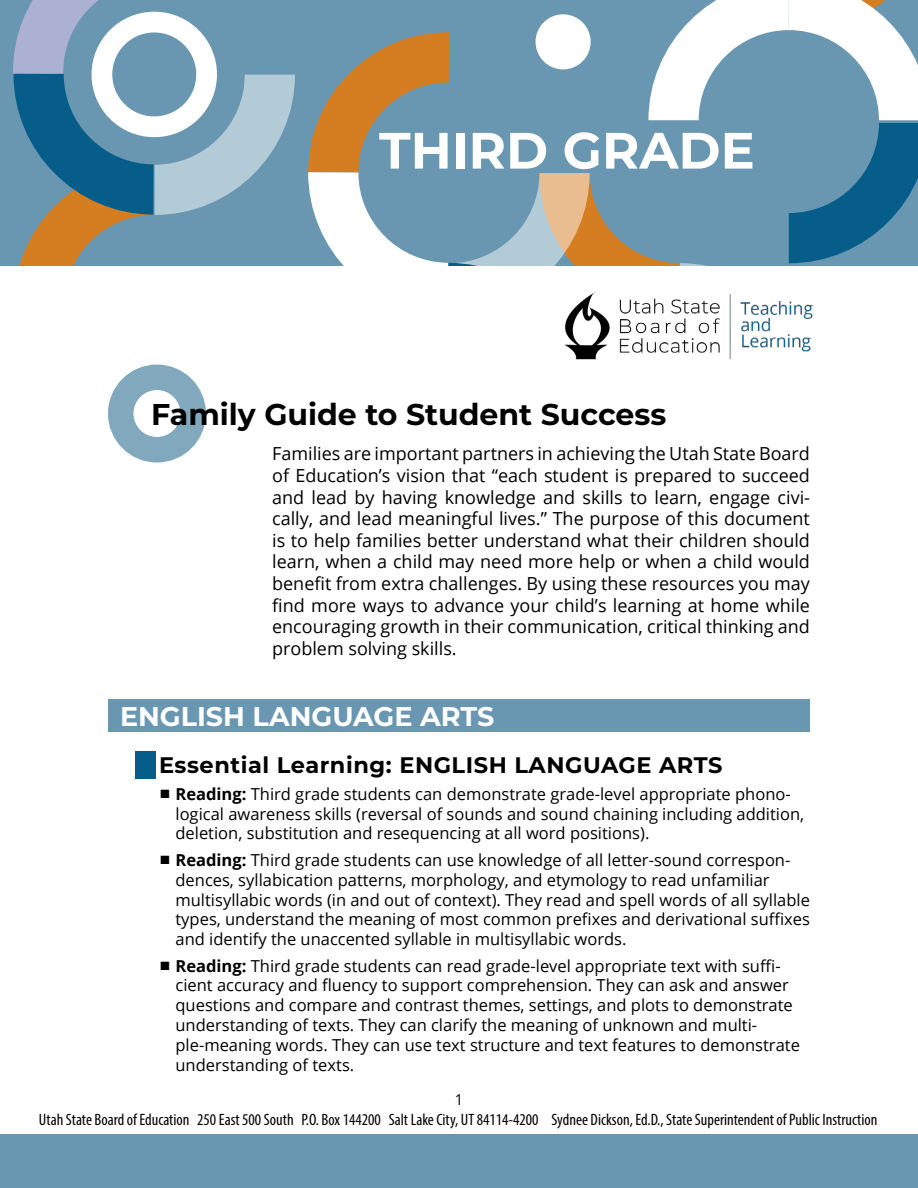
<style>
.page{position:relative;width:918px;height:1188px;background:#fff}
.page>*{position:absolute;margin:0;border:0;box-sizing:border-box;transform-origin:0 0}
.H1_GradeLevel{font:700 51px "Montserrat";color:#fff}
.H__famguide{font:700 30px "Montserrat";color:#000}
.H2_subjectAreas{font:700 27px "Montserrat";color:#fff}
.H3_BlockEsLrning{font:700 22.5px "Montserrat";letter-spacing:.025em;color:#000}
.IntroText{font:18px/21.6px "Open Sans";color:#000;text-align:justify}
.t1{font:16.5px/19.8px "Open Sans";color:#000}
.usbe_blurb{font:condensed 16.5px "Myriad Pro";color:#000}
.page{font:15px "Open Sans";color:#000}
.s1{font-weight:700}
</style>
<div class="page">
<div style="left:0;top:0;width:918px;height:266px;background:#6997b1"></div>
<svg style="left:308px;top:0;width:610px;height:266px"></svg>
<div style="left:536px;top:14px;width:55px;height:55px;background:#fff;border-radius:50%"></div>
<svg style="left:13px;top:0;width:282px;height:266px"></svg>
<div style="left:0;top:1134px;width:918px;height:54px;background:#6997b1"></div>
<div style="left:108px;top:699px;width:702px;height:33px;background:#6997b1"></div>
<div style="left:135px;top:751px;width:20px;height:28px;background:#065d89"></div>
<div style="left:108px;top:365px;width:98px;height:97px;border:25px solid #81a8bd;border-radius:50%"></div>
<img style="left:565px;top:292px;width:248px;height:68px">
<h1 class="H1_GradeLevel" style="left:379px;top:114px;width:377px">THIRD GRADE</h1>
<p class="H__famguide" style="left:151px;top:393px;width:517px">Family Guide to Student Success</p>
<p class="IntroText" style="left:272px;top:443px;width:539px">Families are important partners in achieving the Utah State Board of Education’s vision that “each student is prepared to succeed and lead by having knowledge and skills to learn, engage civi&shy;cally, and lead meaningful lives.” The purpose of this document is to help families better understand what their children should learn, when a child may need more help or when a child would benefit from extra challenges. By using these resources you may find more ways to advance your child’s learning at home while encouraging growth in their communication, critical thinking and problem solving skills.</p>
<h2 class="H2_subjectAreas" style="left:120px;top:697px;width:376px">ENGLISH LANGUAGE ARTS</h2>
<h3 class="H3_BlockEsLrning" style="left:159px;top:749px;width:565px">Essential Learning: ENGLISH LANGUAGE ARTS</h3>
<p class="t1" style="left:176px;top:783px;width:630px"><span class="s1">Reading:</span> Third grade students can demonstrate grade-level appropriate phono&shy;logical awareness skills (reversal of sounds and sound chaining including addition, deletion, substitution and resequencing at all word positions).</p>
<p class="t1" style="left:176px;top:850px;width:636px"><span class="s1">Reading:</span> Third grade students can use knowledge of all letter-sound correspon&shy;dences, syllabication patterns, morphology, and etymology to read unfamiliar multisyllabic words (in and out of context). They read and spell words of all syllable types, understand the meaning of most common prefixes and derivational suffixes and identify the unaccented syllable in multisyllabic words.</p>
<p class="t1" style="left:176px;top:955px;width:626px"><span class="s1">Reading:</span> Third grade students can read grade-level appropriate text with suffi&shy;cient accuracy and fluency to support comprehension. They can ask and answer questions and compare and contrast themes, settings, and plots to demonstrate understanding of texts. They can clarify the meaning of unknown and multi&shy;ple-meaning words. They can use text structure and text features to demonstrate understanding of texts.</p>
<p class="page" style="left:455px;top:1090px;width:10px">1</p>
<p class="usbe_blurb" style="left:39px;top:1109px;width:840px">Utah State Board of Education 250 East 500 South P.O. Box 144200 Salt Lake City, UT 84114-4200 Sydnee Dickson, Ed.D., State Superintendent of Public Instruction</p>
</div>
